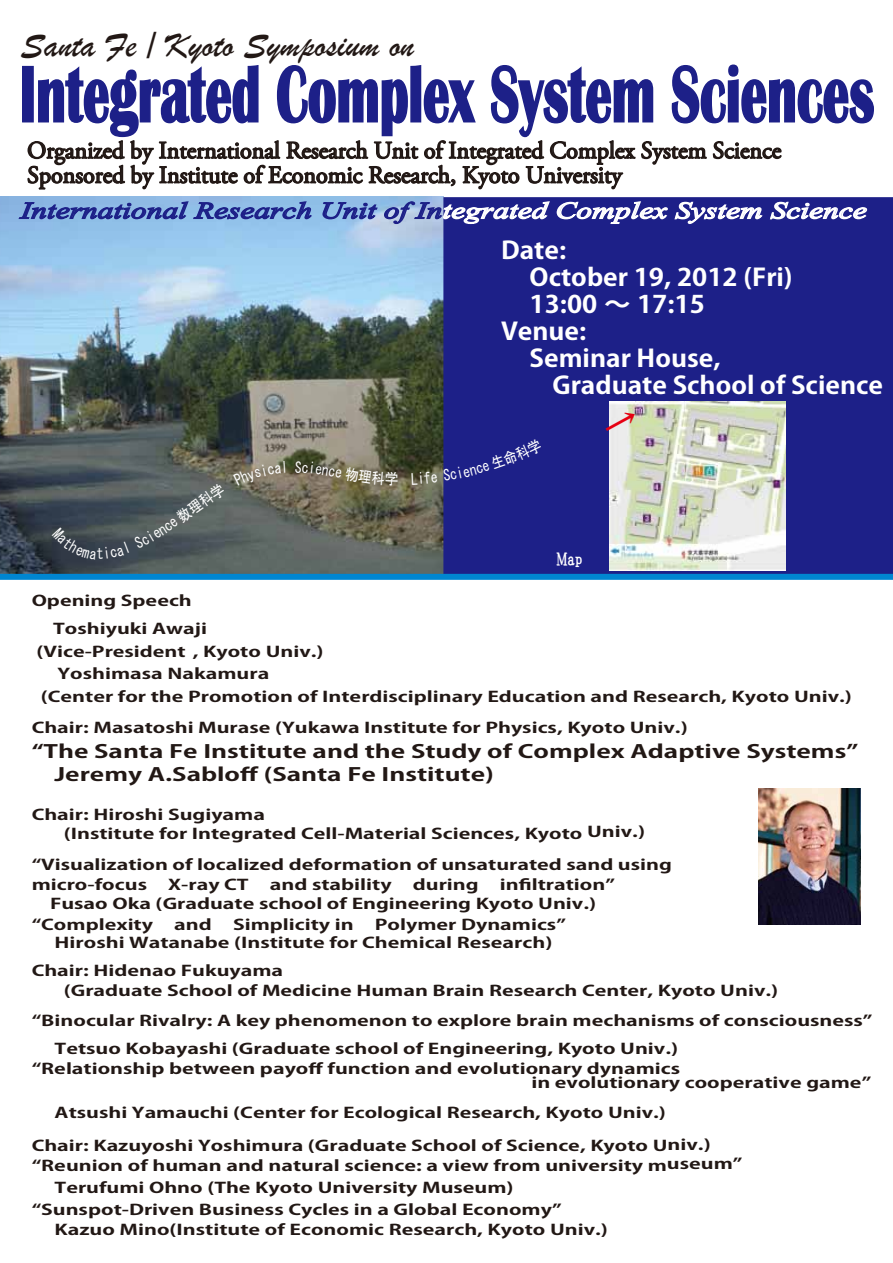
<style>
.page{position:relative;width:893px;height:1263px;background:#fff}
.page>*{position:absolute;margin:0;border:0;box-sizing:border-box;transform-origin:0 0}
.t1{font:700 82.65px "Britannic";color:#1d2088;scale:.64 1}
.t2{font:36px "Brush Script";color:#221815}
.t3{font:italic 28.95px "Aparajita";color:#1d2088;scale:1.35 1}
.t4{font:24px/24.6px "Adobe Garamond Pro";color:#221815}
.t5{font:700 24px "Koz Go Pro";color:#fff;scale:1.1 1}
.t6{font:700 18.15px/22.4px "Koz Go Pro";color:#221815;scale:1.45 1}
.t7{font:16.5px "HGP Soei Presence EB";color:#fff}
.t8{font:700 14.55px/22.4px "Koz Go Pro";color:#221815;scale:1.45 1}
.s1{color:#fff}
</style>
<div class="page">
<img style="left:0;top:196px;width:443px;height:378px">
<div style="left:444px;top:198px;width:449px;height:378px;background:#1d2088"></div>
<svg style="left:17px;top:64px;width:858px;height:204px"></svg>
<div style="left:0;top:574px;width:893px;height:6px;background:#0086d1"></div>
<img style="left:758px;top:788px;width:103px;height:136px">
<img style="left:610px;top:401px;width:175px;height:170px">
<svg style="left:52px;top:482px;width:174px;height:77px;background:#4a5559"></svg>
<svg style="left:233px;top:461px;width:52px;height:24px"></svg>
<svg style="left:295px;top:461px;width:103px;height:25px;background:#6d674f"></svg>
<svg style="left:411px;top:471px;width:26px;height:13px"></svg>
<svg style="left:443px;top:438px;width:1px;height:43px"></svg>
<svg style="left:609px;top:409px;width:29px;height:26px"></svg>
<h2 class="t2" style="left:21px;top:23px;width:395px">Santa Fe / Kyoto Symposium on</h2>
<h1 class="t1" style="left:20px;top:48px;width:1337px">Integrated Complex System Sciences</h1>
<h3 class="t4" style="left:27px;top:139px;width:756px">Organized by International Research Unit of Integrated Complex System Science<br>Sponsored by Institute of Economic Research, Kyoto University</h3>
<h3 class="t3" style="left:21px;top:196px;width:628px">International Research Unit of In<span class="s1">tegrated Complex System Science</span></h3>
<h3 class="t5" style="left:501px;top:235px;width:61px">Date:</h3>
<h3 class="t5" style="left:530px;top:262px;width:241px">October 19, 2012 (Fri)</h3>
<h3 class="t5" style="left:530px;top:289px;width:161px">13:00 ～ 17:15</h3>
<h3 class="t5" style="left:501px;top:316px;width:79px">Venue:</h3>
<h3 class="t5" style="left:530px;top:343px;width:175px">Seminar House,</h3>
<h3 class="t5" style="left:552px;top:370px;width:302px">Graduate School of Science</h3>
<p class="t8" style="left:32px;top:590px;width:112px">Opening Speech</p>
<p class="t8" style="left:37px;top:619px;width:199px;text-indent:-9px">　 Toshiyuki Awaji (Vice-President , Kyoto Univ.)</p>
<p class="t7" style="left:556px;top:550px;width:27px">Map</p>
<p class="t8" style="left:41px;top:664px;width:561px;text-indent:-9px">　 Yoshimasa Nakamura<br>(Center for the Promotion of Interdisciplinary Education and Research, Kyoto Univ.)</p>
<p class="t8" style="left:32px;top:717px;width:454px">Chair: Masatoshi Murase (Yukawa Institute for Physics, Kyoto Univ.)</p>
<p class="t6" style="left:54px;top:742px;width:556px;text-indent:-23px">“The Santa Fe Institute and the Study of Complex Adaptive Systems”<br>Jeremy A.Sabloff (Santa Fe Institute)</p>
<p class="t8" style="left:64px;top:805px;width:432px;line-height:19.4px;text-indent:-32px">Chair: Hiroshi Sugiyama<br>(Institute for Integrated Cell-Material Sciences, Kyoto Univ.)　　</p>
<p class="t8" style="left:32px;top:855px;width:443px">“Visualization of localized deformation of unsaturated sand using</p>
<p class="t8" style="left:32px;top:874px;width:404px">micro-focus　X-ray CT　and stability　during　infiltration”</p>
<p class="t8" style="left:50px;top:894px;width:378px">Fusao Oka (Graduate school of Engineering Kyoto Univ.)</p>
<p class="t8" style="left:55px;top:917px;width:354px;line-height:17.9px;text-indent:-23px">“Complexity　and　Simplicity in　Polymer Dynamics”<br>Hiroshi Watanabe (Institute for Chemical Research)</p>
<p class="t8" style="left:64px;top:962px;width:509px;line-height:19.4px;text-indent:-32px">Chair: Hidenao Fukuyama<br>(Graduate School of Medicine Human Brain Research Center, Kyoto Univ.)　</p>
<p class="t8" style="left:55px;top:1007px;width:566px;line-height:28.3px;text-indent:-23px">“Binocular Rivalry: A key phenomenon to explore brain mechanisms of consciousness”<br>Tetsuo Kobayashi (Graduate school of Engineering, Kyoto Univ.)</p>
<p class="t8" style="left:531px;top:1062px;width:250px;line-height:14.9px;text-indent:-500px">“Relationship between payoff function and evolutionary dynamics<br>in evolutionary cooperative game”　</p>
<p class="t8" style="left:55px;top:1103px;width:423px">Atsushi Yamauchi (Center for Ecological Research, Kyoto Univ.)</p>
<p class="t8" style="left:32px;top:1137px;width:492px;line-height:19.4px">Chair: Kazuyoshi Yoshimura (Graduate School of Science, Kyoto Univ.)　“Reunion of human and natural science: a view from university museum”</p>
<p class="t8" style="left:32px;top:1177px;width:367px;text-indent:23px">Terufumi Ohno (The Kyoto University Museum) “Sunspot-Driven Business Cycles in a Global Economy”</p>
<p class="t8" style="left:55px;top:1219px;width:383px">Kazuo Mino(Institute of Economic Research, Kyoto Univ.)</p>
</div>
